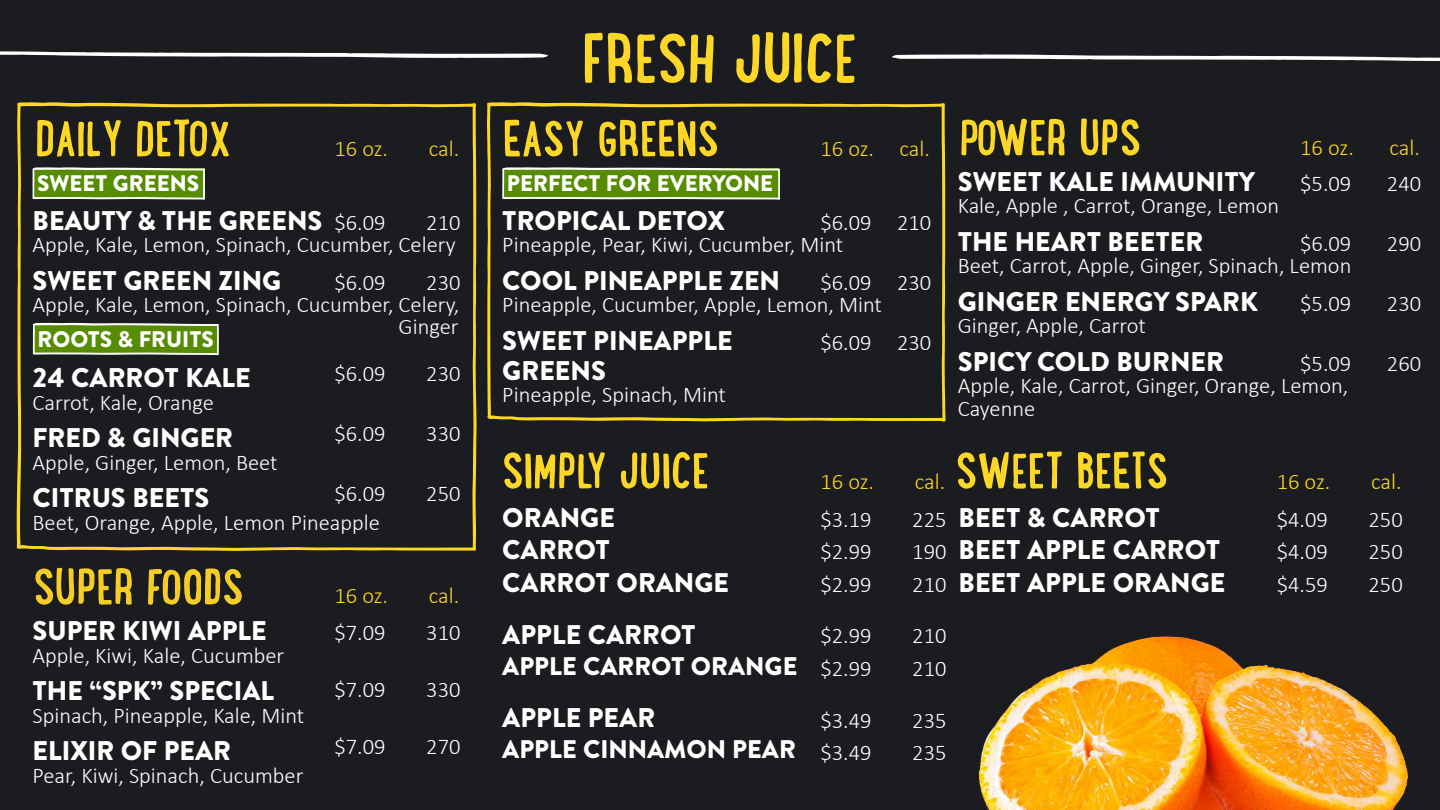
<style>
.page{position:relative;width:1440px;height:810px;background:#1b1c20}
.page>*{position:absolute;margin:0;border:0;box-sizing:border-box;transform-origin:0 0}
.t1{font:700 75px "Lunch Box";color:#fcd726}
.t2{font:700 54px "Lunch Box";color:#fcd726}
.t3{font:700 54px "Lunch Box";color:#f4cd26}
.t4{font:900 27px/32.4px "Brandon Text";color:#fff}
.t5{font:900 25.5px "Brandon Text";color:#fff}
.t6{font:300 22.5px/22.5px "Calibri";color:#fff}
.t7{font:300 22.5px "Calibri";letter-spacing:-.005em;color:#fcd726}
.t8{font:900 22.5px "Brandon Text";color:#fff}
</style>
<div class="page">
<svg style="left:487px;top:102px;width:459px;height:320px"></svg>
<svg style="left:892px;top:54px;width:548px;height:7px"></svg>
<svg style="left:0;top:51px;width:548px;height:7px"></svg>
<svg style="left:17px;top:102px;width:460px;height:449px"></svg>
<img style="left:978px;top:636px;width:431px;height:174px">
<h2 class="t2" style="left:35px;top:102px;width:197px">DAILY DETOX</h2>
<p class="t8" style="left:37px;top:168px;width:164px">SWEET GREENS</p>
<p class="t7" style="left:334px;top:135px;width:55px">16 oz.</p>
<p class="t7" style="left:429px;top:135px;width:32px">cal.</p>
<p class="t4" style="left:33px;top:204px;width:292px">BEAUTY &amp; THE GREENS</p>
<p class="t6" style="left:33px;top:233px;width:425px">Apple, Kale, Lemon, Spinach, Cucumber, Celery</p>
<p class="t4" style="left:33px;top:264px;width:250px">SWEET GREEN ZING</p>
<p class="t6" style="left:33px;top:293px;width:428px">Apple, Kale, Lemon, Spinach, Cucumber, Celery,</p>
<p class="t6" style="left:334px;top:211px;width:53px">$6.09</p>
<p class="t6" style="left:426px;top:211px;width:36px">210</p>
<p class="t6" style="left:334px;top:271px;width:53px">$6.09</p>
<p class="t6" style="left:426px;top:271px;width:36px">230</p>
<p class="t8" style="left:38px;top:323px;width:178px">ROOTS &amp; FRUITS</p>
<p class="t6" style="left:399px;top:315px;width:62px">Ginger</p>
<p class="t6" style="left:334px;top:362px;width:53px">$6.09</p>
<p class="t6" style="left:426px;top:362px;width:36px">230</p>
<p class="t4" style="left:33px;top:361px;width:220px">24 CARROT KALE</p>
<p class="t6" style="left:33px;top:391px;width:183px">Carrot, Kale, Orange</p>
<p class="t4" style="left:33px;top:421px;width:202px">FRED &amp; GINGER</p>
<p class="t6" style="left:33px;top:451px;width:247px">Apple, Ginger, Lemon, Beet</p>
<p class="t4" style="left:33px;top:481px;width:178px">CITRUS BEETS</p>
<p class="t6" style="left:33px;top:511px;width:349px">Beet, Orange, Apple, Lemon Pineapple</p>
<p class="t6" style="left:334px;top:422px;width:53px">$6.09</p>
<p class="t6" style="left:426px;top:422px;width:36px">330</p>
<p class="t6" style="left:334px;top:482px;width:53px">$6.09</p>
<p class="t6" style="left:426px;top:482px;width:36px">250</p>
<h2 class="t3" style="left:33px;top:550px;width:212px">SUPER FOODS</h2>
<p class="t4" style="left:33px;top:614px;width:236px">SUPER KIWI APPLE</p>
<p class="t6" style="left:33px;top:644px;width:253px">Apple, Kiwi, Kale, Cucumber</p>
<p class="t4" style="left:33px;top:674px;width:243px">THE “SPK” SPECIAL</p>
<p class="t6" style="left:33px;top:704px;width:273px">Spinach, Pineapple, Kale, Mint</p>
<p class="t4" style="left:33px;top:734px;width:200px">ELIXIR OF PEAR</p>
<p class="t6" style="left:33px;top:764px;width:272px">Pear, Kiwi, Spinach, Cucumber</p>
<p class="t7" style="left:334px;top:582px;width:55px">16 oz.</p>
<p class="t7" style="left:429px;top:582px;width:32px">cal.</p>
<p class="t6" style="left:334px;top:621px;width:53px">$7.09</p>
<p class="t6" style="left:426px;top:621px;width:36px">310</p>
<p class="t6" style="left:334px;top:678px;width:53px">$7.09</p>
<p class="t6" style="left:426px;top:678px;width:36px">330</p>
<p class="t6" style="left:334px;top:735px;width:53px">$7.09</p>
<p class="t6" style="left:426px;top:735px;width:36px">270</p>
<h1 class="t1" style="left:583px;top:8px;width:276px">FRESH JUICE</h1>
<h2 class="t2" style="left:503px;top:102px;width:218px">EASY GREENS</h2>
<p class="t8" style="left:507px;top:168px;width:268px">PERFECT FOR EVERYONE</p>
<p class="t7" style="left:820px;top:135px;width:111px">16 oz. cal.</p>
<p class="t4" style="left:502px;top:204px;width:224px">TROPICAL DETOX</p>
<p class="t6" style="left:502px;top:233px;width:343px">Pineapple, Pear, Kiwi, Cucumber, Mint</p>
<p class="t4" style="left:502px;top:264px;width:279px">COOL PINEAPPLE ZEN</p>
<p class="t6" style="left:502px;top:293px;width:381px">Pineapple, Cucumber, Apple, Lemon, Mint</p>
<p class="t4" style="left:502px;top:325px;width:232px;line-height:30px">SWEET PINEAPPLE<br>GREENS</p>
<p class="t6" style="left:502px;top:383px;width:225px">Pineapple, Spinach, Mint</p>
<p class="t6" style="left:820px;top:211px;width:112px">$6.09 210</p>
<p class="t6" style="left:820px;top:271px;width:112px">$6.09 230</p>
<p class="t6" style="left:820px;top:331px;width:112px">$6.09 230</p>
<h2 class="t2" style="left:960px;top:101px;width:183px">POWER UPS</h2>
<p class="t7" style="left:1300px;top:134px;width:55px">16 oz.</p>
<p class="t7" style="left:1389px;top:134px;width:32px">cal.</p>
<p class="t6" style="left:1300px;top:172px;width:53px">$5.09</p>
<p class="t6" style="left:1387px;top:172px;width:36px">240</p>
<p class="t4" style="left:958px;top:165px;width:299px">SWEET KALE IMMUNITY</p>
<p class="t6" style="left:958px;top:194px;width:323px">Kale, Apple , Carrot, Orange, Lemon</p>
<p class="t4" style="left:958px;top:225px;width:247px">THE HEART BEETER</p>
<p class="t6" style="left:958px;top:254px;width:395px">Beet, Carrot, Apple, Ginger, Spinach, Lemon</p>
<p class="t4" style="left:958px;top:285px;width:302px">GINGER ENERGY SPARK</p>
<p class="t6" style="left:958px;top:314px;width:190px">Ginger, Apple, Carrot</p>
<p class="t4" style="left:958px;top:345px;width:268px">SPICY COLD BURNER</p>
<p class="t6" style="left:958px;top:374px;width:392px">Apple, Kale, Carrot, Ginger, Orange, Lemon,<br>Cayenne</p>
<p class="t6" style="left:1300px;top:232px;width:53px">$6.09</p>
<p class="t6" style="left:1387px;top:232px;width:36px">290</p>
<p class="t6" style="left:1300px;top:292px;width:53px">$5.09</p>
<p class="t6" style="left:1387px;top:292px;width:36px">230</p>
<p class="t6" style="left:1300px;top:352px;width:53px">$5.09</p>
<p class="t6" style="left:1387px;top:352px;width:36px">260</p>
<h2 class="t2" style="left:502px;top:434px;width:209px">SIMPLY JUICE</h2>
<p class="t4" style="left:502px;top:501px;width:228px">ORANGE<br>CARROT<br>CARROT ORANGE</p>
<p class="t4" style="left:502px;top:618px;width:195px">APPLE CARROT</p>
<p class="t5" style="left:502px;top:648px;width:297px">APPLE CARROT ORANGE</p>
<p class="t4" style="left:502px;top:701px;width:154px">APPLE PEAR</p>
<p class="t5" style="left:502px;top:731px;width:295px">APPLE CINNAMON PEAR</p>
<p class="t7" style="left:820px;top:467px;width:55px">16 oz.</p>
<p class="t7" style="left:915px;top:467px;width:32px">cal.</p>
<p class="t6" style="left:820px;top:508px;width:53px">$3.19</p>
<p class="t6" style="left:912px;top:508px;width:36px">225</p>
<p class="t6" style="left:820px;top:540px;width:53px">$2.99</p>
<p class="t6" style="left:912px;top:540px;width:36px">190</p>
<p class="t6" style="left:820px;top:573px;width:53px">$2.99</p>
<p class="t6" style="left:912px;top:573px;width:36px">210</p>
<h2 class="t2" style="left:956px;top:434px;width:214px">SWEET BEETS</h2>
<p class="t4" style="left:959px;top:501px;width:268px">BEET &amp; CARROT<br>BEET APPLE CARROT<br>BEET APPLE ORANGE</p>
<p class="t6" style="left:820px;top:624px;width:53px">$2.99</p>
<p class="t6" style="left:912px;top:624px;width:36px">210</p>
<p class="t6" style="left:820px;top:657px;width:53px">$2.99</p>
<p class="t6" style="left:912px;top:657px;width:36px">210</p>
<p class="t6" style="left:820px;top:709px;width:53px">$3.49</p>
<p class="t6" style="left:912px;top:709px;width:36px">235</p>
<p class="t6" style="left:820px;top:741px;width:53px">$3.49</p>
<p class="t6" style="left:912px;top:741px;width:36px">235</p>
<p class="t7" style="left:1277px;top:467px;width:55px">16 oz.</p>
<p class="t7" style="left:1371px;top:467px;width:32px">cal.</p>
<p class="t6" style="left:1277px;top:508px;width:53px">$4.09</p>
<p class="t6" style="left:1369px;top:508px;width:36px">250</p>
<p class="t6" style="left:1277px;top:540px;width:53px">$4.09</p>
<p class="t6" style="left:1369px;top:540px;width:36px">250</p>
<p class="t6" style="left:1277px;top:573px;width:53px">$4.59</p>
<p class="t6" style="left:1369px;top:573px;width:36px">250</p>
</div>
